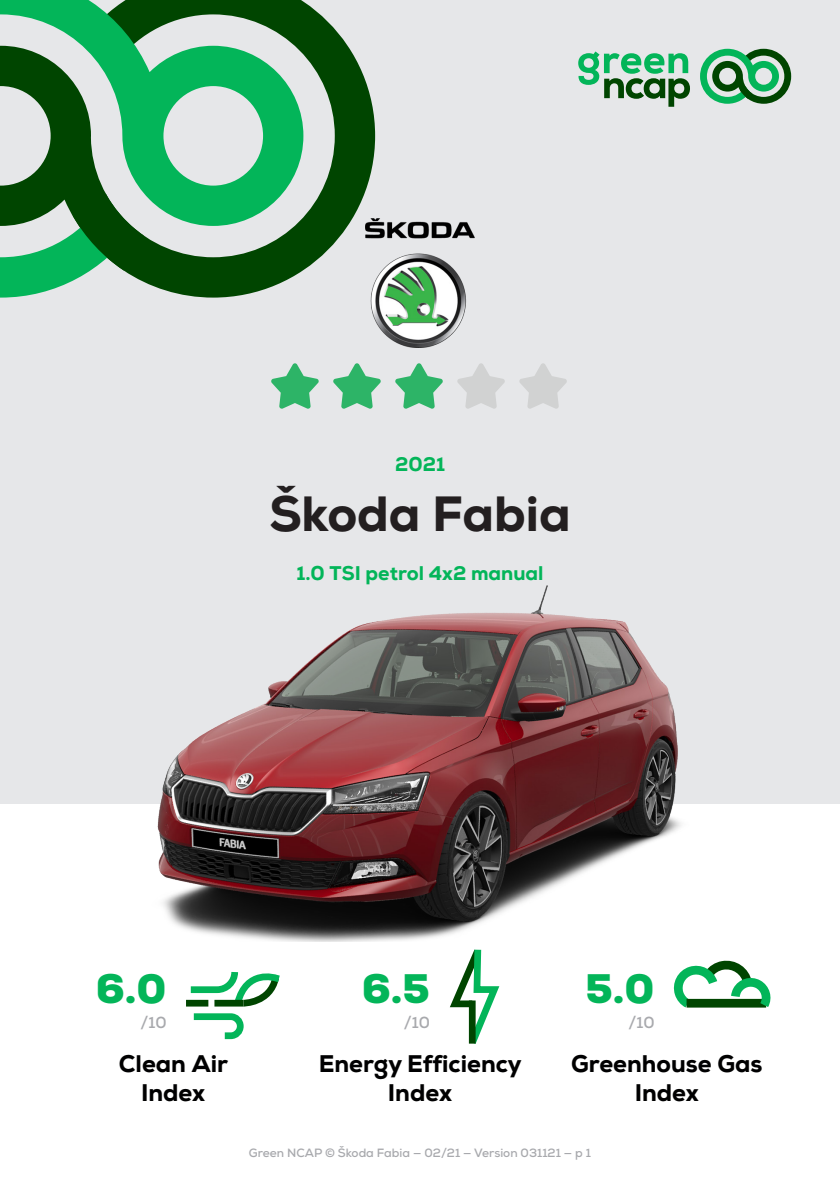
<style>
.page{position:relative;width:840px;height:1191px;background:#fff}
.page>*{position:absolute;margin:0;border:0;box-sizing:border-box;transform-origin:0 0}
.t1{font:800 49.4px "Nexa";color:#231f20}
.Index_score{font:900 40px "Nexa";color:#03b559}
.Index_title{font:800 24px "Nexa";color:#000001}
.Subtitle{font:800 19.8px "Nexa";color:#03b559}
.t2{font:700 16px "Nexa";color:#a8a9ad}
.AdditionalInfo{font:700 12px "Nexa";color:#a8a9ad}
</style>
<div class="page">
<div style="left:0;top:0;width:839px;height:803px;background:#e6e7e9"></div>
<svg style="left:303px;top:1px;width:72px;height:270px;fill:#004500"></svg>
<svg style="left:0;top:0;width:303px;height:297px"></svg>
<svg style="left:73px;top:194px;width:71px;height:77px"></svg>
<svg style="left:578px;top:51px;width:111px;height:56px"></svg>
<svg style="left:700px;top:49px;width:90px;height:55px"></svg>
<img style="left:145px;top:585px;width:549px;height:356px">
<img style="left:366px;top:219px;width:108px;height:128px">
<svg style="left:271px;top:363px;width:48px;height:46px"></svg>
<svg style="left:333px;top:363px;width:48px;height:46px"></svg>
<svg style="left:395px;top:363px;width:48px;height:46px"></svg>
<svg style="left:457px;top:363px;width:48px;height:46px"></svg>
<svg style="left:519px;top:363px;width:48px;height:46px"></svg>
<svg style="left:186px;top:972px;width:94px;height:68px"></svg>
<div style="left:214px;top:999px;width:29px;height:7px;background:#004500"></div>
<svg style="left:673px;top:960px;width:94px;height:48px"></svg>
<svg style="left:450px;top:949px;width:50px;height:95px"></svg>
<div style="left:468px;top:1000px;width:7px;height:43px;background:#004500"></div>
<p class="Subtitle" style="left:395px;top:452px;width:51px">2021</p>
<p class="t1" style="left:269px;top:482px;width:302px">Škoda Fabia</p>
<p class="Subtitle" style="left:296px;top:560px;width:248px">1.0 TSI petrol 4x2 manual</p>
<p class="Index_score" style="left:96px;top:962px;width:72px">6.0</p>
<p class="t2" style="left:140px;top:1011px;width:28px">/10</p>
<p class="Index_title" style="left:119px;top:1048px;width:111px">Clean Air</p>
<p class="Index_title" style="left:141px;top:1077px;width:66px">Index</p>
<p class="Index_score" style="left:361px;top:962px;width:70px">6.5</p>
<p class="t2" style="left:403px;top:1011px;width:28px">/10</p>
<p class="Index_title" style="left:319px;top:1048px;width:204px">Energy Efficiency</p>
<p class="Index_title" style="left:387px;top:1077px;width:66px">Index</p>
<p class="Index_score" style="left:585px;top:962px;width:71px">5.0</p>
<p class="t2" style="left:628px;top:1011px;width:28px">/10</p>
<p class="Index_title" style="left:570px;top:1048px;width:193px">Greenhouse Gas</p>
<p class="Index_title" style="left:634px;top:1077px;width:66px">Index</p>
<p class="AdditionalInfo" style="left:249px;top:1145px;width:343px">Green NCAP © Škoda Fabia — 02/21 — Version 031121 — p 1</p>
</div>
